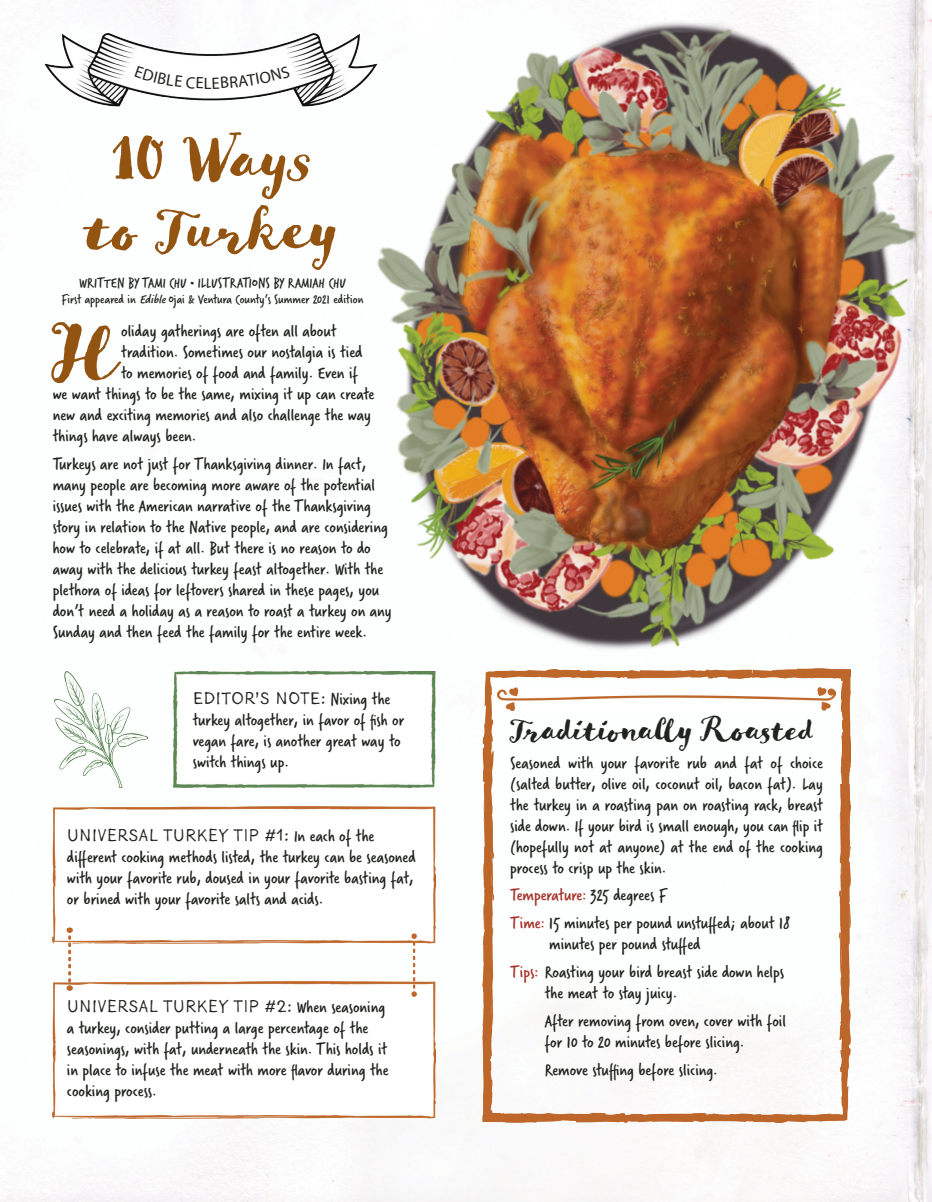
<style>
.page{position:relative;width:932px;height:1202px;background:#fff}
.page>*{position:absolute;margin:0;border:0;box-sizing:border-box;transform-origin:0 0}
.t1{font:73.35px "Goodlife Brush";color:#935412}
.t2{font:63px/70.5px "Goodlife Brush";color:#935412;text-align:center}
.t3{font:33px "Goodlife Brush";color:#20231e}
.t4{font:18px/21px "Verveine";color:#20231e}
.t5{font:18px "Goodlife Sans";color:#20231e}
.t6{font:16.5px "Myriad Pro";color:#20231e}
.t7{font:15px "Verveine";color:#20231e}
.t8{font:13.5px "Verveine";color:#20231e}
.s1{font-family:"Goodlife Serif";font-weight:700}
.s2{font-style:italic}
.s3{font-family:"Verveine"}
.s4{color:#a53127}
</style>
<div class="page">
<img style="left:0;top:154px;width:932px;height:1048px">
<img style="left:2px;top:0;width:290px;height:107px">
<img style="left:292px;top:0;width:640px;height:713px">
<img style="left:483px;top:669px;width:367px;height:115px">
<img style="left:173px;top:671px;width:264px;height:116px">
<img style="left:482px;top:784px;width:368px;height:338px">
<img style="left:53px;top:806px;width:382px;height:137px">
<img style="left:53px;top:981px;width:382px;height:137px">
<img style="left:67px;top:927px;width:6px;height:63px">
<img style="left:411px;top:933px;width:6px;height:63px">
<img style="left:497px;top:687px;width:338px;height:23px">
<img style="left:54px;top:671px;width:93px;height:116px">
<svg style="left:135px;top:66px;width:68px;height:22px"></svg>
<svg style="left:213px;top:66px;width:77px;height:22px"></svg>
<p class="t6" style="left:204px;top:73px;width:9px">L</p>
<h2 class="t2" style="left:85px;top:125px;width:255px"><span class="s1">10</span> Ways to Turkey</h2>
<p class="t7" style="left:79px;top:272px;width:268px">WRITTEN BY TAMI CHU • ILLUSTRATIONS BY RAMIAH CHU</p>
<p class="t8" style="left:61px;top:290px;width:303px">First appeared in <span class="s2">Edible</span>Ojai &amp; Ventura County’s Summer 2021 edition</p>
<h1 class="t1" style="left:53px;top:308px;width:65px">H</h1>
<p class="t4" style="left:121px;top:321px;width:217px">oliday gatherings are often all about</p>
<p class="t4" style="left:121px;top:342px;width:243px">tradition. Sometimes our nostalgia is tied</p>
<p class="t4" style="left:121px;top:363px;width:238px">to memories of food and family. Even if</p>
<p class="t4" style="left:53px;top:384px;width:323px">we want things to be the same, mixing it up can create</p>
<p class="t4" style="left:53px;top:405px;width:320px">new and exciting memories and also challenge the way</p>
<p class="t4" style="left:53px;top:426px;width:145px">things have always been.</p>
<p class="t4" style="left:53px;top:454px;width:340px">Turkeys are not just for Thanksgiving dinner. In fact, many people are becoming more aware of the potential issues with the American narrative of the Thanksgiving story in relation to the Native people, and are considering how to celebrate, if at all. But there is no reason to do away with the delicious turkey feast altogether. With the plethora of ideas for leftovers shared in these pages, you don’t need a holiday as a reason to roast a turkey on any Sunday and then feed the family for the entire week.</p>
<p class="t5" style="left:193px;top:688px;width:199px">EDITOR’S NOTE: <span class="s3">Nixing the</span></p>
<p class="t4" style="left:193px;top:709px;width:213px">turkey altogether, in favor of fish or vegan fare, is another great way to switch things up.</p>
<p class="t5" style="left:67px;top:825px;width:309px">UNIVERSAL TURKEY TIP #1: <span class="s3">In each of the</span></p>
<p class="t4" style="left:67px;top:846px;width:350px">different cooking methods listed, the turkey can be seasoned with your favorite rub, doused in your favorite basting fat, or brined with your favorite salts and acids.</p>
<p class="t5" style="left:67px;top:996px;width:320px">UNIVERSAL TURKEY TIP #2: <span class="s3">When seasoning</span></p>
<p class="t4" style="left:67px;top:1017px;width:323px">a turkey, consider putting a large percentage of the seasonings, with fat, underneath the skin. This holds it in place to infuse the meat with more flavor during the cooking process.</p>
<h3 class="t3" style="left:510px;top:708px;width:307px">Traditionally Roasted</h3>
<p class="t4" style="left:510px;top:752px;width:314px;text-align:justify">Seasoned with your favorite rub and fat of choice (salted butter, olive oil, coconut oil, bacon fat). Lay the turkey in a roasting pan on roasting rack, breast side down. If your bird is small enough, you can flip it (hopefully not at anyone) at the end of the cooking process to crisp up the skin.</p>
<p class="t4" style="left:510px;top:881px;width:281px;line-height:27.8px"><span class="s4">Temperature:</span> 325 degrees F<br><span class="s4">Time:</span> 15 minutes per pound unstuffed; about 18</p>
<p class="t4" style="left:510px;top:930px;width:275px;line-height:27.8px;text-indent:39px">minutes per pound stuffed<br><span class="s4">Tips:</span> Roasting your bird breast side down helps</p>
<p class="t4" style="left:544px;top:979px;width:243px;line-height:27.8px">the meat to stay juicy.<br>After removing from oven, cover with foil</p>
<p class="t4" style="left:544px;top:1028px;width:201px;line-height:27.8px">for 10 to 20 minutes before slicing.<br>Remove stuffing before slicing.</p>
</div>
